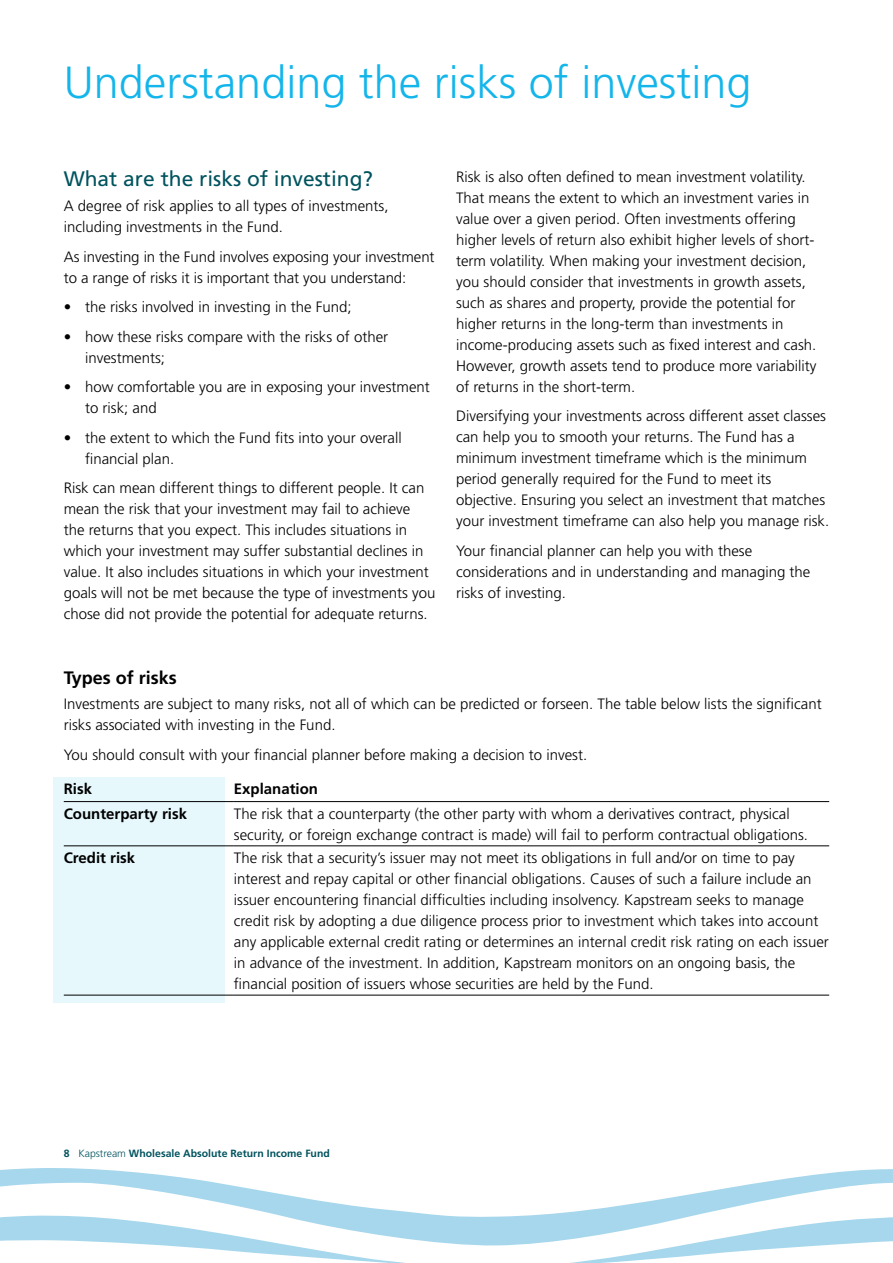
<style>
.page{position:relative;width:893px;height:1263px;background:#fff}
.page>*{position:absolute;margin:0;border:0;box-sizing:border-box;transform-origin:0 0}
.t1{font:300 45px "Frutiger";color:#13b5ea}
.t2{font:21px "Frutiger";color:#00535e}
.t3{font:700 18px "Frutiger";color:#000}
.t4{font:300 15px/21px "Frutiger";color:#000}
.t5{font:700 15px "Frutiger";color:#000}
.t6{font:700 10.5px "Frutiger";color:#00535e}
.s1{font-weight:300}
</style>
<div class="page">
<svg style="left:0;top:1168px;width:518px;height:78px"></svg>
<svg style="left:0;top:1214px;width:453px;height:49px"></svg>
<svg style="left:518px;top:1169px;width:375px;height:94px"></svg>
<div style="left:53px;top:777px;width:172px;height:226px;background:#e7f8fd"></div>
<hr style="left:64px;top:801px;width:170px;height:1px;background:#000">
<hr style="left:234px;top:801px;width:595px;height:1px;background:#000">
<hr style="left:64px;top:845px;width:170px;height:1px;background:#000">
<hr style="left:234px;top:845px;width:595px;height:1px;background:#000">
<hr style="left:64px;top:995px;width:170px;height:1px;background:#000">
<hr style="left:234px;top:995px;width:595px;height:1px;background:#000">
<h1 class="t1" style="left:64px;top:57px;width:689px">Understanding the risks of investing</h1>
<h2 class="t2" style="left:64px;top:166px;width:311px">What are the risks of investing?</h2>
<p class="t4" style="left:64px;top:195px;width:326px">A degree of risk applies to all types of investments, including investments in the Fund.</p>
<p class="t4" style="left:64px;top:246px;width:372px">As investing in the Fund involves exposing your investment to a range of risks it is important that you understand:</p>
<p class="t4" style="left:64px;top:296px;width:289px">• the risks involved in investing in the Fund;</p>
<p class="t4" style="left:85px;top:326px;width:305px;text-indent:-21px">• how these risks compare with the risks of other investments;</p>
<p class="t4" style="left:85px;top:376px;width:346px;text-indent:-21px">• how comfortable you are in exposing your investment to risk; and</p>
<p class="t4" style="left:85px;top:427px;width:318px;text-indent:-21px">• the extent to which the Fund fits into your overall financial plan.</p>
<p class="t4" style="left:64px;top:477px;width:373px">Risk can mean different things to different people. It can mean the risk that your investment may fail to achieve<br>the returns that you expect. This includes situations in which your investment may suffer substantial declines in value. It also includes situations in which your investment goals will not be met because the type of investments you chose did not provide the potential for adequate returns.</p>
<p class="t4" style="left:456px;top:166px;width:362px">Risk is also often defined to mean investment volatility.<br>That means the extent to which an investment varies in value over a given period. Often investments offering higher levels of return also exhibit higher levels of short&shy;term volatility. When making your investment decision, you should consider that investments in growth assets, such as shares and property, provide the potential for higher returns in the long-term than investments in income-producing assets such as fixed interest and cash.<br>However, growth assets tend to produce more variability of returns in the short-term.</p>
<p class="t4" style="left:456px;top:406px;width:375px">Diversifying your investments across different asset classes can help you to smooth your returns. The Fund has a minimum investment timeframe which is the minimum period generally required for the Fund to meet its objective. Ensuring you select an investment that matches your investment timeframe can also help you manage risk.</p>
<p class="t4" style="left:456px;top:540px;width:356px">Your financial planner can help you with these considerations and in understanding and managing the risks of investing.</p>
<p class="t3" style="left:64px;top:667px;width:115px">Types of risks</p>
<p class="t4" style="left:64px;top:694px;width:759px">Investments are subject to many risks, not all of which can be predicted or forseen. The table below lists the significant risks associated with investing in the Fund.</p>
<p class="t4" style="left:64px;top:744px;width:525px">You should consult with your financial planner before making a decision to invest.</p>
<p class="t5" style="left:64px;top:780px;width:30px">Risk</p>
<p class="t5" style="left:234px;top:780px;width:86px">Explanation</p>
<p class="t5" style="left:64px;top:805px;width:125px">Counterparty risk</p>
<p class="t4" style="left:234px;top:803px;width:576px">The risk that a counterparty (the other party with whom a derivatives contract, physical security, or foreign exchange contract is made) will fail to perform contractual obligations.</p>
<p class="t5" style="left:64px;top:849px;width:73px">Credit risk</p>
<p class="t4" style="left:234px;top:847px;width:597px">The risk that a security’s issuer may not meet its obligations in full and/or on time to pay interest and repay capital or other financial obligations. Causes of such a failure include an issuer encountering financial difficulties including insolvency. Kapstream seeks to manage credit risk by adopting a due diligence process prior to investment which takes into account any applicable external credit rating or determines an internal credit risk rating on each issuer in advance of the investment. In addition, Kapstream monitors on an ongoing basis, the financial position of issuers whose securities are held by the Fund.</p>
<p class="t6" style="left:64px;top:1147px;width:268px">8 <span class="s1">Kapstream</span> Wholesale Absolute Return Income Fund</p>
</div>
